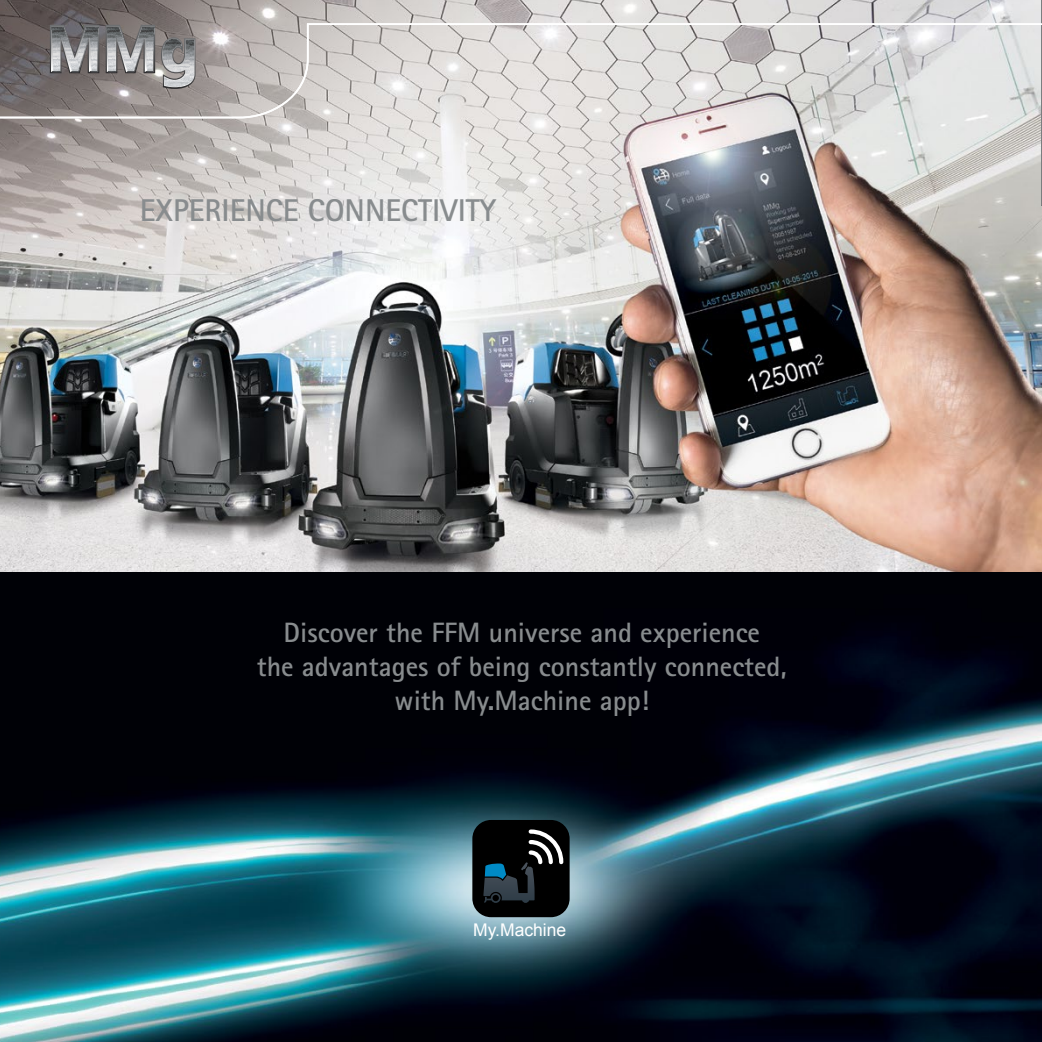
<style>
.page{position:relative;width:1042px;height:1042px;background:#fff}
.page>*{position:absolute;margin:0;border:0;box-sizing:border-box;transform-origin:0 0}
.t1{font:700 31.5px "Rotis Sans Serif Pro";color:#888c8e}
.t2{font:700 28px/33.6px "Rotis Sans Serif Pro";color:#888c8e;text-align:center}
.t3{font:17.5px "Arial";color:#fff}
</style>
<div class="page">
<img style="left:0;top:0;width:1042px;height:1042px">
<p class="t1" style="left:140px;top:190px;width:358px">EXPERIENCE CONNECTIVITY</p>
<p class="t2" style="left:257px;top:616px;width:531px">Discover the FFM universe and experience<br>the advantages of being constantly connected, with My.Machine app!</p>
<p class="t3" style="left:473px;top:918px;width:95px">My.Machine</p>
</div>
